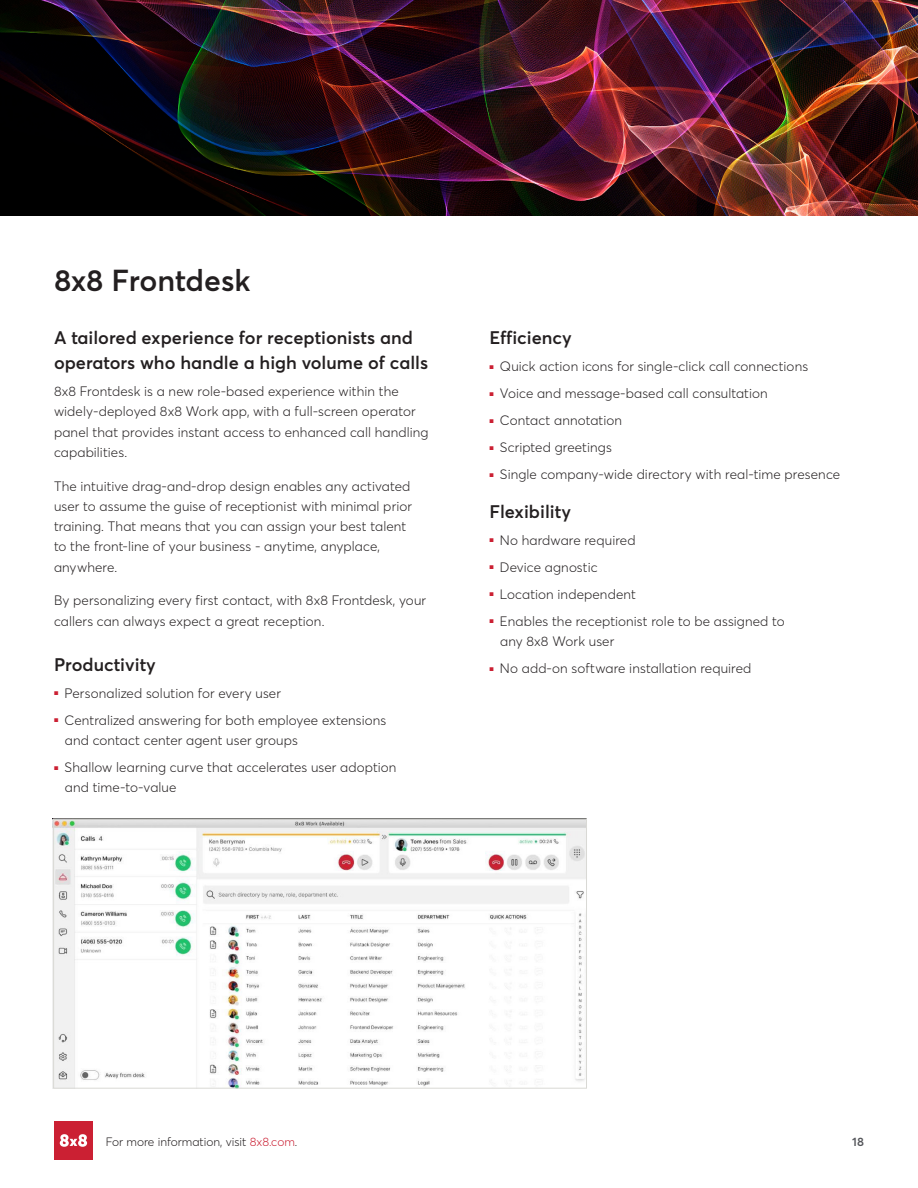
<style>
.page{position:relative;width:918px;height:1188px;background:#fff}
.page>*{position:absolute;margin:0;border:0;box-sizing:border-box;transform-origin:0 0}
.Subhead_Level_1_new{font:600 30px "Averta";letter-spacing:-.005em;color:#231f20}
.Subhead_Level_2{font:600 18px/24.8px "Averta";color:#231f20}
.Body_Bullet{font:300 13.5px/20.2px "Averta";letter-spacing:.01em;color:#231f20}
.Body{font:300 13.5px/20.2px "Averta";letter-spacing:.01em;color:#231f20}
.t1{font:300 12px "Averta";color:#231f20}
.t2{font:600 12px "Averta";color:#54555a}
.s1{color:#cb2033}
</style>
<div class="page">
<img style="left:0;top:0;width:918px;height:216px">
<img style="left:52px;top:819px;width:534px;height:270px">
<div style="left:53px;top:819px;width:534px;height:269px;border:1px solid #d9d9d5"></div>
<div style="left:54px;top:1121px;width:39px;height:39px;background:#cb2033"></div>
<svg style="left:60px;top:1134px;width:27px;height:13px"></svg>
<p class="Subhead_Level_1_new" style="left:54px;top:260px;width:198px">8x8 Frontdesk</p>
<p class="Subhead_Level_2" style="left:54px;top:325px;width:376px">A tailored experience for receptionists and operators who handle a high volume of calls</p>
<p class="Body" style="left:54px;top:381px;width:376px">8x8 Frontdesk is a new role-based experience within the widely-deployed 8x8 Work app, with a full-screen operator panel that provides instant access to enhanced call handling capabilities.</p>
<p class="Body" style="left:54px;top:475px;width:359px">The intuitive drag-and-drop design enables any activated user to assume the guise of receptionist with minimal prior training. That means that you can assign your best talent to the front-line of your business - anytime, anyplace, anywhere.</p>
<p class="Body" style="left:54px;top:590px;width:374px">By personalizing every first contact, with 8x8 Frontdesk, your callers can always expect a great reception.</p>
<p class="Subhead_Level_2" style="left:54px;top:651px;width:103px">Productivity</p>
<p class="Body_Bullet" style="left:54px;top:682px;width:228px"><sup>■</sup> Personalized solution for every user</p>
<p class="Body_Bullet" style="left:65px;top:709px;width:323px;text-indent:-11px"><sup>■</sup> Centralized answering for both employee extensions and contact center agent user groups</p>
<p class="Body_Bullet" style="left:65px;top:757px;width:333px;text-indent:-11px"><sup>■</sup> Shallow learning curve that accelerates user adoption and time-to-value</p>
<p class="Subhead_Level_2" style="left:489px;top:325px;width:84px">Efficiency</p>
<p class="Body_Bullet" style="left:489px;top:356px;width:320px"><sup>■</sup> Quick action icons for single-click call connections</p>
<p class="Body_Bullet" style="left:489px;top:383px;width:280px"><sup>■</sup> Voice and message-based call consultation</p>
<p class="Body_Bullet" style="left:489px;top:410px;width:134px"><sup>■</sup> Contact annotation</p>
<p class="Body_Bullet" style="left:489px;top:437px;width:124px"><sup>■</sup> Scripted greetings</p>
<p class="Body_Bullet" style="left:489px;top:464px;width:352px"><sup>■</sup> Single company-wide directory with real-time presence</p>
<p class="Subhead_Level_2" style="left:489px;top:498px;width:83px">Flexibility</p>
<p class="Body_Bullet" style="left:489px;top:529px;width:148px"><sup>■</sup> No hardware required</p>
<p class="Body_Bullet" style="left:489px;top:556px;width:110px"><sup>■</sup> Device agnostic</p>
<p class="Body_Bullet" style="left:489px;top:583px;width:148px"><sup>■</sup> Location independent</p>
<p class="Body_Bullet" style="left:500px;top:610px;width:286px;text-indent:-11px"><sup>■</sup> Enables the receptionist role to be assigned to any 8x8 Work user</p>
<p class="Body_Bullet" style="left:489px;top:658px;width:264px"><sup>■</sup> No add-on software installation required</p>
<p class="t1" style="left:106px;top:1133px;width:193px">For more information, visit <span class="s1">8x8.com</span>.</p>
<p class="t2" style="left:852px;top:1133px;width:13px">18</p>
</div>
